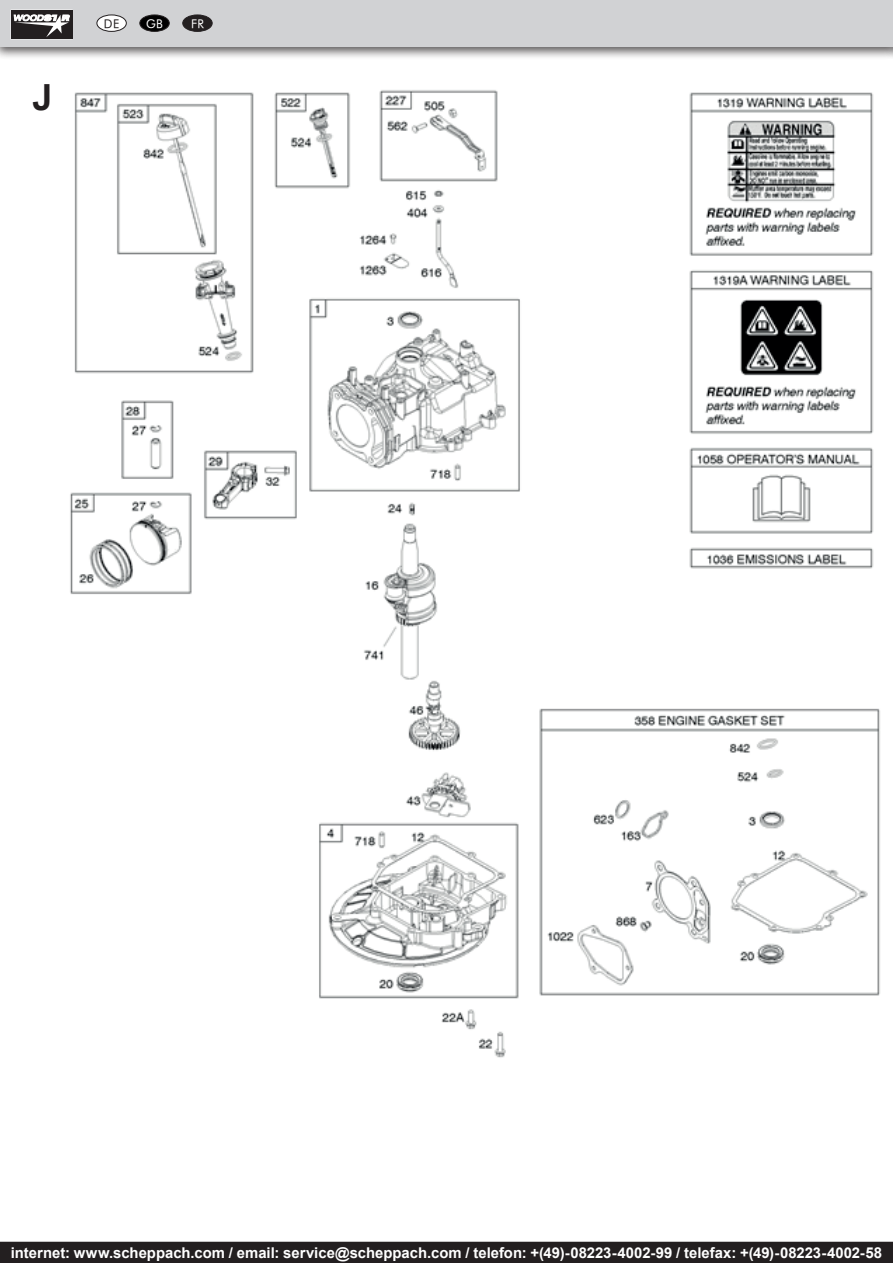
<style>
.page{position:relative;width:893px;height:1263px;background:#fff}
.page>*{position:absolute;margin:0;border:0;box-sizing:border-box;transform-origin:0 0}
.t1{font:700 36px "Arial";color:#231f20}
.t2{font:700 14.85px "Arial";color:#fff}
.t3{font:12px "Futura Book BT";color:#fff}
.t4{font:12px "Futura Book BT";color:#231f20}
.s1{font-size:15px}
</style>
<div class="page">
<div style="left:0;top:0;width:893px;height:60px;background:#231f20;opacity:.75"></div>
<div style="left:0;top:0;width:893px;height:46px;background:#d1d2d4"></div>
<div style="left:1px;top:1242px;width:891px;height:20px;background:#231f20"></div>
<div style="left:0;top:1242px;width:893px;height:21px;border:2px solid #231f20"></div>
<div style="left:97px;top:15px;width:29px;height:16px;background:#fff;border-radius:50%"></div>
<div style="left:97px;top:15px;width:30px;height:17px;border:1px solid #231f20;border-radius:50%"></div>
<div style="left:140px;top:15px;width:29px;height:16px;background:#000;border-radius:50%"></div>
<div style="left:139px;top:15px;width:31px;height:17px;border:1px solid #231f20;border-radius:50%"></div>
<div style="left:183px;top:15px;width:29px;height:16px;background:#231f20;border-radius:50%"></div>
<div style="left:182px;top:15px;width:31px;height:17px;border:1px solid #231f20;border-radius:50%"></div>
<div style="left:11px;top:10px;width:62px;height:29px;background:#231f20"></div>
<svg style="left:14px;top:15px;width:56px;height:22px"></svg>
<img style="left:70px;top:90px;width:810px;height:968px">
<h1 class="t1" style="left:33px;top:73px;width:22px">J</h1>
<p class="t4" style="left:104px;top:16px;width:17px">DE</p>
<p class="t3" style="left:146px;top:16px;width:18px">GB</p>
<p class="t3" style="left:191px;top:16px;width:14px">FR</p>
<p class="t2" style="left:11px;top:1243px;width:873px">internet: www.scheppach.com / email: service@scheppach.com / telefon: +(49)-08223-4002-99 / telefax: +(49)-08223-4002-<span class="s1">58</span></p>
</div>
